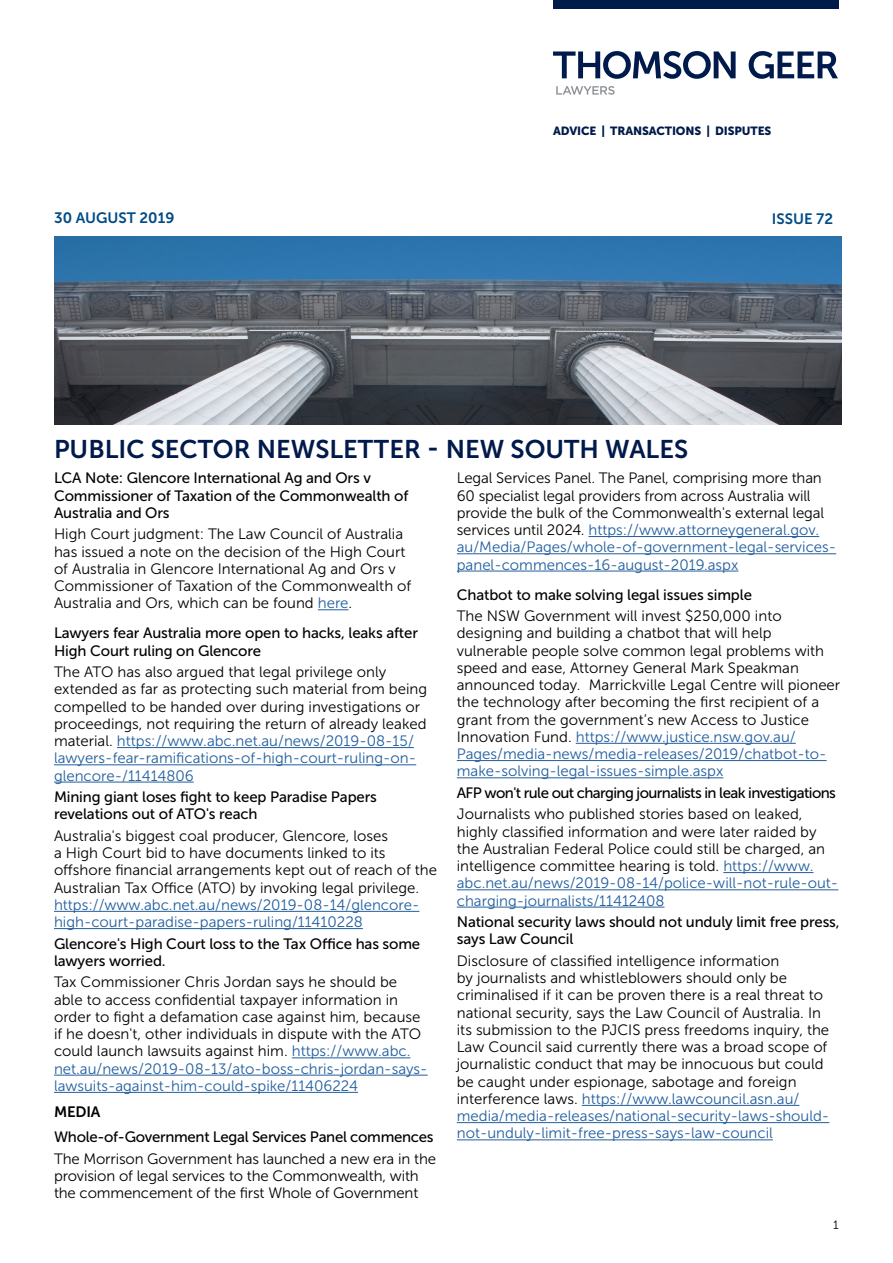
<style>
.page{position:relative;width:893px;height:1263px;background:#fff}
.page>*{position:absolute;margin:0;border:0;box-sizing:border-box;transform-origin:0 0}
.t1{font:25.5px "Museo Sans 700";color:#001a4b}
.t2{font:15px/17.2px "Museo Sans 300";color:#000}
.t3{font:15px/17.2px "Museo Sans 500";letter-spacing:-.01em;color:#000}
.t4{font:15px/17.2px "Museo Sans 300";color:#215e9e}
.t5{font:15px "Museo Sans 500";letter-spacing:-.04em;color:#000}
.t6{font:15px "Museo Sans 700";color:#004c88}
.t7{font:15px "Museo Sans 700";letter-spacing:-.01em;color:#000}
.t8{font:12px "Museo Sans 300";color:#000}
.t9{font:11.85px "Museo Sans 900";letter-spacing:-.01em;color:#001a4b}
.s1{color:#215e9e}
</style>
<div class="page">
<img style="left:54px;top:236px;width:788px;height:188px">
<svg style="left:553px;top:51px;width:285px;height:28px"></svg>
<svg style="left:556px;top:86px;width:59px;height:9px"></svg>
<div style="left:553px;top:0;width:286px;height:8px;background:#001a4b"></div>
<hr style="left:318px;top:609px;width:31px;height:1px;background:#215e9e">
<hr style="left:117px;top:747px;width:297px;height:1px;background:#215e9e">
<hr style="left:54px;top:764px;width:362px;height:1px;background:#215e9e">
<hr style="left:54px;top:782px;width:140px;height:1px;background:#215e9e">
<hr style="left:54px;top:911px;width:365px;height:1px;background:#215e9e">
<hr style="left:54px;top:928px;width:309px;height:1px;background:#215e9e">
<hr style="left:292px;top:1057px;width:118px;height:1px;background:#215e9e">
<hr style="left:54px;top:1075px;width:374px;height:1px;background:#215e9e">
<hr style="left:54px;top:1092px;width:304px;height:1px;background:#215e9e">
<hr style="left:588px;top:536px;width:231px;height:1px;background:#215e9e">
<hr style="left:457px;top:553px;width:379px;height:1px;background:#215e9e">
<hr style="left:457px;top:571px;width:281px;height:1px;background:#215e9e">
<hr style="left:576px;top:743px;width:220px;height:1px;background:#215e9e">
<hr style="left:457px;top:760px;width:370px;height:1px;background:#215e9e">
<hr style="left:457px;top:777px;width:266px;height:1px;background:#215e9e">
<hr style="left:723px;top:872px;width:90px;height:1px;background:#215e9e">
<hr style="left:457px;top:889px;width:381px;height:1px;background:#215e9e">
<hr style="left:457px;top:907px;width:207px;height:1px;background:#215e9e">
<hr style="left:582px;top:1105px;width:217px;height:1px;background:#215e9e">
<hr style="left:457px;top:1122px;width:372px;height:1px;background:#215e9e">
<hr style="left:457px;top:1139px;width:316px;height:1px;background:#215e9e">
<p class="t9" style="left:553px;top:124px;width:220px">ADVICE | TRANSACTIONS | DISPUTES</p>
<p class="t6" style="left:54px;top:209px;width:122px">30 AUGUST 2019</p>
<p class="t6" style="left:772px;top:210px;width:63px">ISSUE 72</p>
<h1 class="t1" style="left:54px;top:435px;width:636px">PUBLIC SECTOR NEWSLETTER - NEW SOUTH WALES</h1>
<p class="t3" style="left:54px;top:469px;width:356px">LCA Note: Glencore International Ag and Ors v<br>Commissioner of Taxation of the Commonwealth of<br>Australia and Ors</p>
<p class="t2" style="left:54px;top:526px;width:359px">High Court judgment: The Law Council of Australia has issued a note on the decision of the High Court of Australia in Glencore International Ag and Ors v Commissioner of Taxation of the Commonwealth of Australia and Ors, which can be found <span class="s1">here</span>.</p>
<p class="t3" style="left:54px;top:624px;width:365px">Lawyers fear Australia more open to hacks, leaks after<br>High Court ruling on Glencore</p>
<p class="t2" style="left:54px;top:663px;width:375px">The ATO has also argued that legal privilege only extended as far as protecting such material from being compelled to be handed over during investigations or proceedings, not requiring the return of already leaked material. <span class="s1">https://www.abc.net.au/news/2019-08-15/ lawyers-fear-ramifications-of-high-court-ruling-on&shy;glencore-/11414806</span></p>
<p class="t3" style="left:54px;top:788px;width:324px">Mining giant loses fight to keep Paradise Papers revelations out of ATO's reach</p>
<p class="t2" style="left:54px;top:827px;width:385px">Australia's biggest coal producer, Glencore, loses<br>a High Court bid to have documents linked to its offshore financial arrangements kept out of reach of the Australian Tax Office (ATO) by invoking legal privilege.</p>
<p class="t4" style="left:54px;top:896px;width:367px">https://www.abc.net.au/news/2019-08-14/glencore&shy;high-court-paradise-papers-ruling/11410228</p>
<p class="t3" style="left:54px;top:935px;width:368px">Glencore's High Court loss to the Tax Office has some lawyers worried.</p>
<p class="t2" style="left:54px;top:974px;width:375px">Tax Commissioner Chris Jordan says he should be able to access confidential taxpayer information in order to fight a defamation case against him, because if he doesn't, other individuals in dispute with the ATO could launch lawsuits against him. <span class="s1">https://www.abc. net.au/news/2019-08-13/ato-boss-chris-jordan-says&shy;lawsuits-against-him-could-spike/11406224</span></p>
<p class="t7" style="left:54px;top:1103px;width:48px">MEDIA</p>
<p class="t3" style="left:54px;top:1128px;width:381px">Whole-of-Government Legal Services Panel commences</p>
<p class="t2" style="left:54px;top:1150px;width:384px">The Morrison Government has launched a new era in the provision of legal services to the Commonwealth, with the commencement of the first Whole of Government</p>
<p class="t2" style="left:457px;top:470px;width:381px">Legal Services Panel. The Panel, comprising more than 60 specialist legal providers from across Australia will provide the bulk of the Commonwealth's external legal services until 2024. <span class="s1">https://www.attorneygeneral.gov. au/Media/Pages/whole-of-government-legal-services&shy;panel-commences-16-august-2019.aspx</span></p>
<p class="t3" style="left:457px;top:586px;width:297px">Chatbot to make solving legal issues simple</p>
<p class="t2" style="left:457px;top:607px;width:385px">The NSW Government will invest $250,000 into designing and building a chatbot that will help vulnerable people solve common legal problems with speed and ease, Attorney General Mark Speakman announced today. Marrickville Legal Centre will pioneer the technology after becoming the first recipient of a grant from the government’s new Access to Justice Innovation Fund. <span class="s1">https://www.justice.nsw.gov.au/ Pages/media-news/media-releases/2019/chatbot-to&shy;make-solving-legal-issues-simple.aspx</span></p>
<p class="t5" style="left:457px;top:784px;width:381px">AFP won't rule out charging journalists in leak investigations</p>
<p class="t2" style="left:457px;top:806px;width:383px">Journalists who published stories based on leaked, highly classified information and were later raided by the Australian Federal Police could still be charged, an intelligence committee hearing is told. <span class="s1">https://www. abc.net.au/news/2019-08-14/police-will-not-rule-out&shy;charging-journalists/11412408</span></p>
<p class="t3" style="left:457px;top:913px;width:384px">National security laws should not unduly limit free press, says Law Council</p>
<p class="t2" style="left:457px;top:952px;width:374px">Disclosure of classified intelligence information<br>by journalists and whistleblowers should only be criminalised if it can be proven there is a real threat to national security, says the Law Council of Australia. In its submission to the PJCIS press freedoms inquiry, the Law Council said currently there was a broad scope of journalistic conduct that may be innocuous but could be caught under espionage, sabotage and foreign interference laws. <span class="s1">https://www.lawcouncil.asn.au/ media/media-releases/national-security-laws-should&shy;not-unduly-limit-free-press-says-law-council</span></p>
<p class="t8" style="left:833px;top:1219px;width:7px">1</p>
</div>
